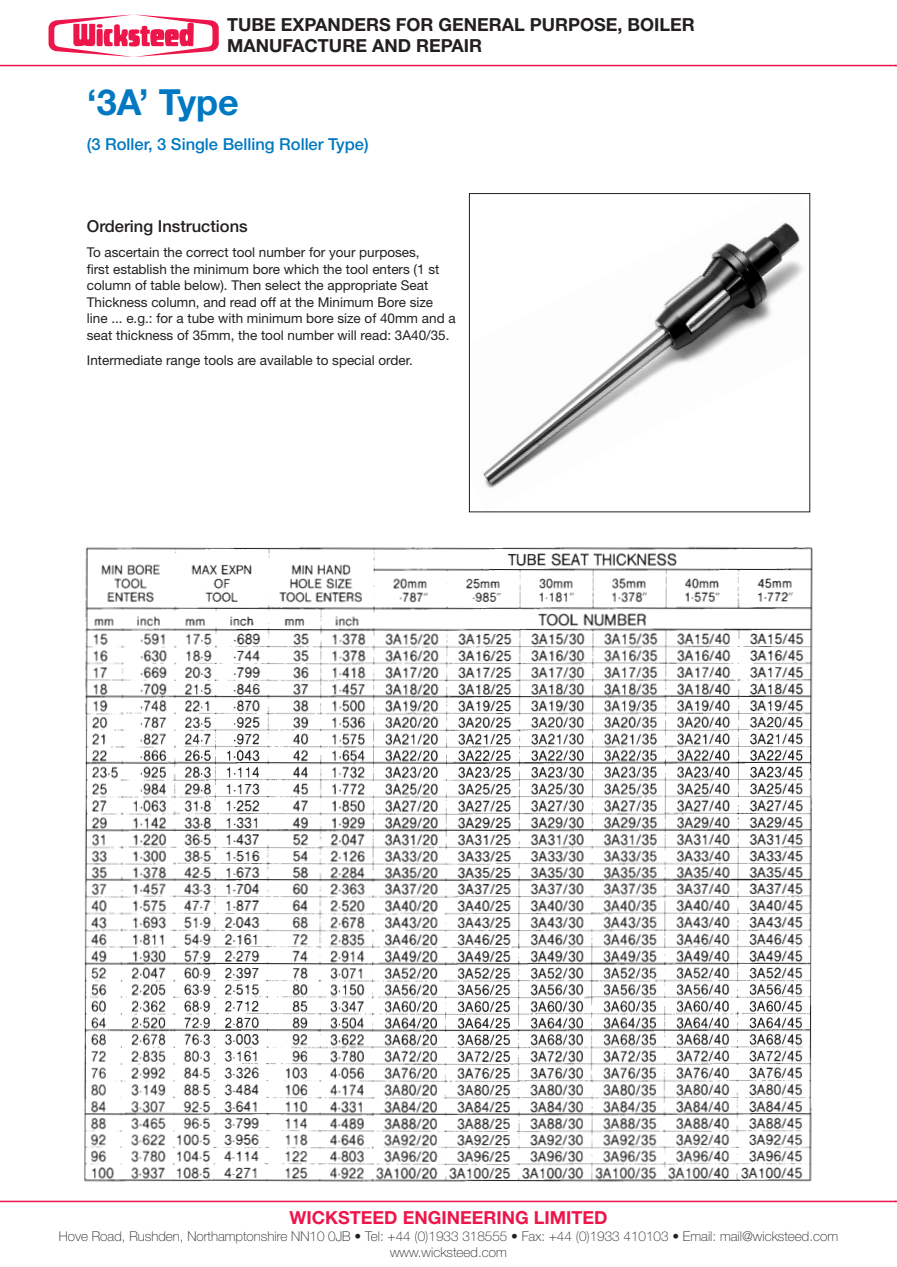
<style>
.page{position:relative;width:897px;height:1267px;background:#fff}
.page>*{position:absolute;margin:0;border:0;box-sizing:border-box;transform-origin:0 0}
.t1{font:700 36px "Helvetica Neue";color:#0079c2}
.t2{font:700 18px/21px "Helvetica Neue";color:#231f20}
.t3{font:700 18px "Helvetica Neue";color:#ed164b}
.t4{font:500 16.5px "Helvetica Neue";color:#0079c2}
.t5{font:500 16.5px "Helvetica Neue";color:#231f20}
.t6{font:13.5px/16.5px "Helvetica Neue";color:#231f20}
.t7{font:100 13.5px/16.5px "Helvetica Neue";color:#231f20;text-align:center}
</style>
<div class="page">
<hr style="left:0;top:1200px;width:895px;height:2px;background:#ed164b">
<hr style="left:0;top:65px;width:895px;height:1px;background:#ed164b">
<svg style="left:49px;top:14px;width:170px;height:43px"></svg>
<img style="left:483px;top:222px;width:320px;height:266px">
<div style="left:469px;top:193px;width:341px;height:319px;border:1px solid #231f20"></div>
<img style="left:84px;top:546px;width:729px;height:636px">
<h2 class="t2" style="left:227px;top:13px;width:469px">TUBE EXPANDERS FOR GENERAL PURPOSE, BOILER<br>MANUFACTURE AND REPAIR</h2>
<h1 class="t1" style="left:87px;top:80px;width:154px">‘3A’ Type</h1>
<p class="t4" style="left:87px;top:134px;width:283px">(3 Roller, 3 Single Belling Roller Type)</p>
<p class="t5" style="left:87px;top:216px;width:162px">Ordering Instructions</p>
<p class="t6" style="left:87px;top:244px;width:370px">To ascertain the correct tool number for your purposes,<br>first establish the minimum bore which the tool enters (1 st column of table below). Then select the appropriate Seat Thickness column, and read off at the Minimum Bore size line ... e.g.: for a tube with minimum bore size of 40mm and a seat thickness of 35mm, the tool number will read: 3A40/35.</p>
<p class="t6" style="left:87px;top:351px;width:327px">Intermediate range tools are available to special order.</p>
<h2 class="t3" style="left:289px;top:1206px;width:319px">WICKSTEED ENGINEERING LIMITED</h2>
<p class="t7" style="left:59px;top:1227px;width:780px">Hove Road, Rushden, Northamptonshire NN10 0JB • Tel: +44 (0)1933 318555 • Fax: +44 (0)1933 410103 • Email: mail@wicksteed.com www.wicksteed.com</p>
</div>
